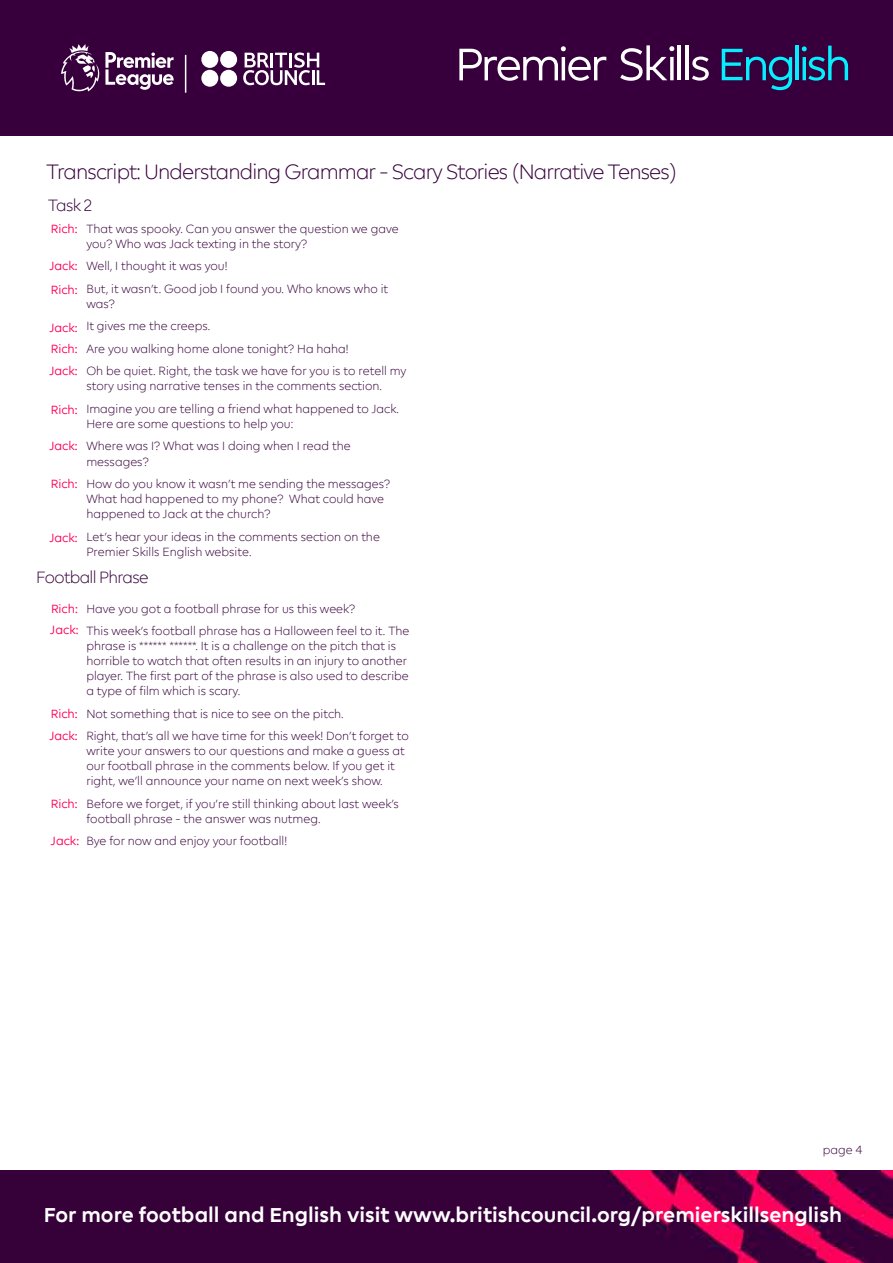
<style>
.page{position:relative;width:893px;height:1263px;background:#fff}
.page>*{position:absolute;margin:0;border:0;box-sizing:border-box;transform-origin:0 0}
.t1{font:300 21px "Premier League";letter-spacing:-.04em;color:#37003c}
.t2{font:700 20.25px "Premier League";color:#fff}
.t3{font:300 16.5px "Premier League";letter-spacing:-.04em;color:#37003c}
.t4{font:300 12px/15px "Premier League";color:#37003c}
.t5{font:12px/24px "Premier League";color:#ff005a}
</style>
<div class="page">
<div style="left:0;top:0;width:893px;height:135px;background:#37003c"></div>
<img style="left:0;top:1170px;width:893px;height:93px">
<svg style="left:459px;top:46px;width:147px;height:35px"></svg>
<svg style="left:620px;top:45px;width:54px;height:36px"></svg>
<hr style="left:678px;top:45px;width:3px;height:35px;background:#fff">
<hr style="left:685px;top:45px;width:4px;height:35px;background:#fff">
<svg style="left:692px;top:57px;width:17px;height:24px"></svg>
<svg style="left:722px;top:49px;width:70px;height:41px"></svg>
<hr style="left:795px;top:46px;width:4px;height:34px;background:#05efff">
<svg style="left:802px;top:46px;width:46px;height:35px"></svg>
<svg style="left:243px;top:53px;width:82px;height:32px"></svg>
<div style="left:220px;top:51px;width:17px;height:17px;background:#fff;border-radius:50%"></div>
<div style="left:201px;top:51px;width:17px;height:17px;background:#fff;border-radius:50%"></div>
<div style="left:220px;top:70px;width:17px;height:17px;background:#fff;border-radius:50%"></div>
<div style="left:201px;top:70px;width:17px;height:17px;background:#fff;border-radius:50%"></div>
<svg style="left:61px;top:44px;width:113px;height:48px"></svg>
<hr style="left:185px;top:55px;width:1px;height:38px;background:#fff">
<h1 class="t1" style="left:47px;top:160px;width:632px">Transcript: Understanding Grammar - Scary Stories (Narrative Tenses)</h1>
<h3 class="t3" style="left:48px;top:196px;width:46px">Task 2</h3>
<p class="t5" style="left:51px;top:218px;width:28px">Rich:</p>
<p class="t5" style="left:49px;top:255px;width:30px">Jack:<br>Rich:</p>
<p class="t5" style="left:49px;top:316px;width:30px">Jack:</p>
<p class="t5" style="left:51px;top:337px;width:28px">Rich:</p>
<p class="t5" style="left:49px;top:360px;width:30px">Jack:</p>
<p class="t5" style="left:51px;top:399px;width:28px">Rich:</p>
<p class="t5" style="left:49px;top:435px;width:30px">Jack:</p>
<p class="t5" style="left:51px;top:472px;width:28px">Rich:</p>
<p class="t5" style="left:49px;top:526px;width:30px">Jack:</p>
<p class="t4" style="left:86px;top:222px;width:314px">That was spooky. Can you answer the question we gave you? Who was Jack texting in the story?</p>
<p class="t4" style="left:86px;top:255px;width:303px;line-height:22.5px">Well, I thought it was you!<br>But, it wasn’t. Good job I found you. Who knows who it</p>
<p class="t4" style="left:86px;top:293px;width:322px;line-height:22.5px">was?<br>It gives me the creeps.<br>Are you walking home alone tonight? Ha haha!<br>Oh be quiet. Right, the task we have for you is to retell my</p>
<p class="t4" style="left:86px;top:375px;width:314px;line-height:22.5px">story using narrative tenses in the comments section.<br>Imagine you are telling a friend what happened to Jack.</p>
<p class="t4" style="left:86px;top:413px;width:266px;line-height:22.5px">Here are some questions to help you:<br>Where was I? What was I doing when I read the</p>
<p class="t4" style="left:86px;top:450px;width:305px;line-height:22.5px">messages?<br>How do you know it wasn’t me sending the messages?</p>
<p class="t4" style="left:86px;top:492px;width:299px">What had happened to my phone? What could have happened to Jack at the church?</p>
<p class="t4" style="left:86px;top:529px;width:295px">Let’s hear your ideas in the comments section on the<br>Premier Skills English website.</p>
<h3 class="t3" style="left:36px;top:568px;width:114px">Football Phrase</h3>
<p class="t4" style="left:86px;top:597px;width:324px;line-height:22.5px">Have you got a football phrase for us this week?<br>This week’s football phrase has a Halloween feel to it. The</p>
<p class="t4" style="left:86px;top:639px;width:324px">phrase is ****** ******. It is a challenge on the pitch that is horrible to watch that often results in an injury to another player. The first part of the phrase is also used to describe a type of film which is scary.</p>
<p class="t4" style="left:86px;top:702px;width:324px;line-height:22.5px">Not something that is nice to see on the pitch.<br>Right, that’s all we have time for this week! Don’t forget to</p>
<p class="t4" style="left:86px;top:744px;width:320px">write your answers to our questions and make a guess at our football phrase in the comments below. If you get it right, we’ll announce your name on next week’s show.</p>
<p class="t4" style="left:86px;top:796px;width:314px">Before we forget, if you’re still thinking about last week’s football phrase - the answer was nutmeg.</p>
<p class="t4" style="left:86px;top:834px;width:202px">Bye for now and enjoy your football!</p>
<p class="t5" style="left:51px;top:597px;width:28px">Rich:</p>
<p class="t5" style="left:50px;top:618px;width:30px">Jack:</p>
<p class="t5" style="left:51px;top:702px;width:28px">Rich:</p>
<p class="t5" style="left:49px;top:724px;width:30px">Jack:</p>
<p class="t5" style="left:51px;top:792px;width:28px">Rich:</p>
<p class="t5" style="left:51px;top:829px;width:30px">Jack:</p>
<p class="t4" style="left:823px;top:1142px;width:41px">page 4</p>
<h2 class="t2" style="left:44px;top:1204px;width:799px">For more football and English visit www.britishcouncil.org/premierskillsenglish</h2>
</div>
